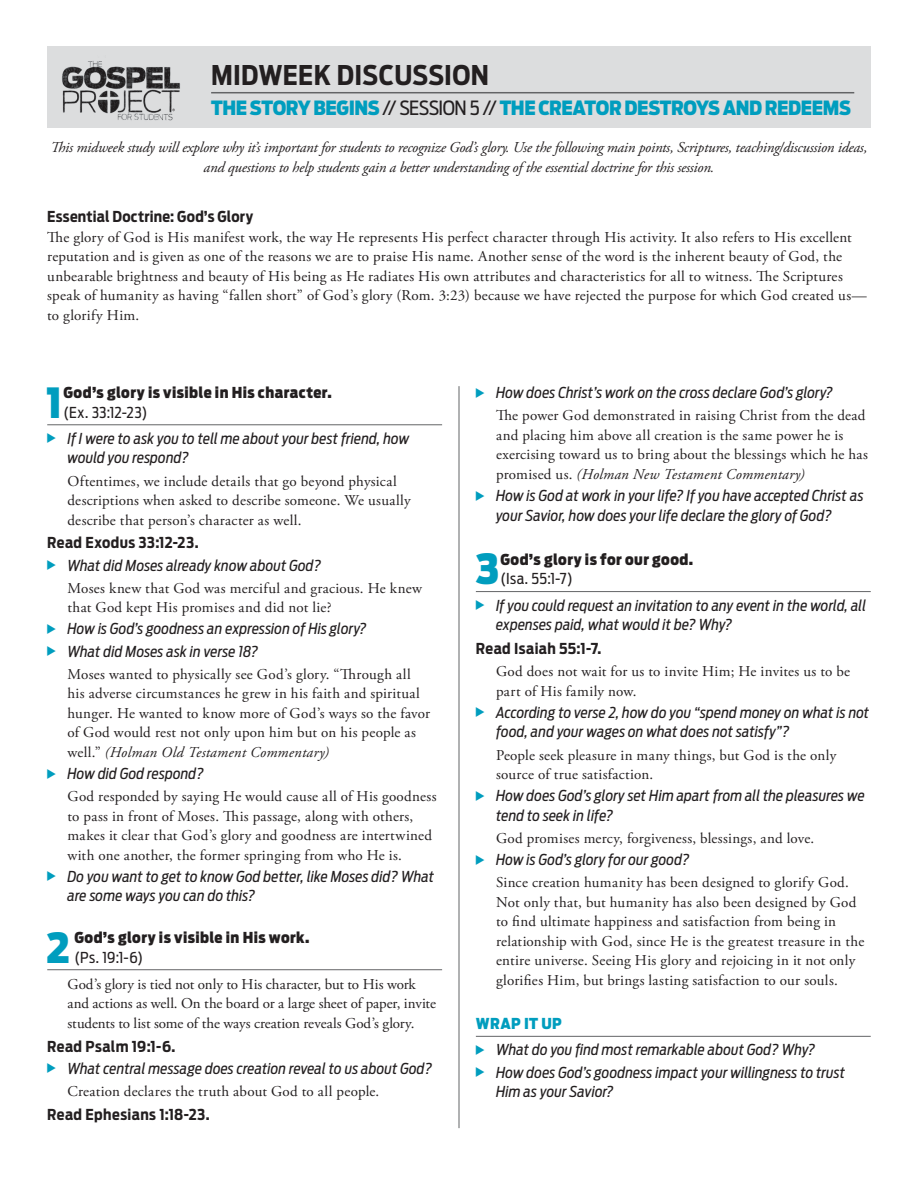
<style>
.page{position:relative;width:918px;height:1188px;background:#fff}
.page>*{position:absolute;margin:0;border:0;box-sizing:border-box;transform-origin:0 0}
.point{font:900 41.25px "Antenna Cond";color:#009dbe}
.t1{font:700 27px "Antenna Cond";letter-spacing:.01em;color:#231f20}
.session{font:900 19.5px "Antenna Cond";letter-spacing:-.02em;color:#009dbe}
.body_noindent{font:15px/19.5px "Adobe Garamond Pro";letter-spacing:.02em;color:#231f20}
.t2{font:italic 15px/19.5px "Antenna Cond";letter-spacing:.01em;color:#231f20}
.directions{font:italic 15px/19.5px "Adobe Garamond Pro";letter-spacing:-.015em;color:#231f20;text-align:center}
.body_noindent-2{font:15px/19.5px "Adobe Garamond Pro";letter-spacing:-.005em;color:#231f20}
.read_scripture{font:700 15px "Antenna Cond";letter-spacing:.02em;color:#231f20}
.point-2{font:900 15px/19.5px "Antenna Cond";letter-spacing:.03em;color:#231f20}
.body_indent{font:15px "Adobe Garamond Pro";letter-spacing:.01em;color:#231f20}
.t3{font:15px "Antenna Cond";letter-spacing:.02em;color:#231f20}
.subhead{font:900 15px "Antenna Cond";letter-spacing:.025em;color:#009dbe}
.s1{font-weight:400;color:#231f20}
.s2{font-style:italic}
.s3{font-weight:400}
</style>
<div class="page">
<div style="left:47px;top:47px;width:824px;height:81px;background:#dcddde"></div>
<hr style="left:47px;top:424px;width:395px;height:1px;background:#636466">
<hr style="left:47px;top:969px;width:395px;height:1px;background:#636466">
<hr style="left:211px;top:92px;width:643px;height:1px;background:#636466">
<hr style="left:476px;top:591px;width:395px;height:1px;background:#636466">
<hr style="left:476px;top:1036px;width:395px;height:1px;background:#636466">
<img style="left:88px;top:61px;width:14px;height:4px">
<img style="left:62px;top:65px;width:118px;height:48px">
<img style="left:106px;top:113px;width:67px;height:8px">
<hr style="left:459px;top:386px;width:1px;height:742px;background:#636466">
<p class="t1" style="left:211px;top:59px;width:280px">MIDWEEK DISCUSSION</p>
<p class="session" style="left:211px;top:97px;width:641px">THE STORY BEGINS <span class="s1">// SESSION 5 //</span> THE CREATOR DESTROYS AND REDEEMS</p>
<p class="directions" style="left:51px;top:138px;width:818px">This midweek study will explore why it’s important for students to recognize God’s glory. Use the following main points, Scriptures, teaching/discussion ideas, and questions to help students gain a better understanding of the essential doctrine for this session.</p>
<p class="read_scripture" style="left:47px;top:208px;width:207px">Essential Doctrine: God’s Glory</p>
<p class="body_noindent" style="left:47px;top:228px;width:821px">The glory of God is His manifest work, the way He represents His perfect character through His activity. It also refers to His excellent reputation and is given as one of the reasons we are to praise His name. Another sense of the word is the inherent beauty of God, the unbearable brightness and beauty of His being as He radiates His own attributes and characteristics for all to witness. The Scriptures speak of humanity as having “fallen short” of God’s glory (Rom. 3:23) because we have rejected the purpose for which God created us— to glorify Him.</p>
<h1 class="point" style="left:46px;top:378px;width:18px">1</h1>
<p class="point-2" style="left:63px;top:383px;width:270px">God’s glory is visible in His character.</p>
<p class="t3" style="left:63px;top:403px;width:86px">(Ex. 33:12-23)</p>
<p class="t2" style="left:68px;top:429px;width:343px">If I were to ask you to tell me about your best friend, how would you respond?</p>
<p class="body_noindent" style="left:68px;top:472px;width:345px">Oftentimes, we include details that go beyond physical descriptions when asked to describe someone. We usually describe that person’s character as well.</p>
<p class="read_scripture" style="left:47px;top:534px;width:153px">Read Exodus 33:12-23.</p>
<p class="t2" style="left:68px;top:555px;width:255px">What did Moses already know about God?</p>
<p class="body_noindent" style="left:68px;top:579px;width:356px">Moses knew that God was merciful and gracious. He knew that God kept His promises and did not lie?</p>
<p class="t2" style="left:68px;top:618px;width:301px;line-height:22.2px">How is God’s goodness an expression of His glory?<br>What did Moses ask in verse 18?</p>
<p class="body_noindent" style="left:68px;top:665px;width:364px">Moses wanted to physically see God’s glory. “Through all his adverse circumstances he grew in his faith and spiritual hunger. He wanted to know more of God’s ways so the favor of God would rest not only upon him but on his people as well.” <span class="s2">(Holman Old Testament Commentary)</span></p>
<p class="t2" style="left:68px;top:764px;width:138px">How did God respond?</p>
<p class="body_noindent" style="left:68px;top:787px;width:371px">God responded by saying He would cause all of His goodness to pass in front of Moses. This passage, along with others, makes it clear that God’s glory and goodness are intertwined with one another, the former springing from who He is.</p>
<p class="t2" style="left:68px;top:867px;width:368px">Do you want to get to know God better, like Moses did? What are some ways you can do this?</p>
<h1 class="point" style="left:47px;top:923px;width:25px">2</h1>
<p class="point-2" style="left:74px;top:928px;width:237px">God’s glory is visible in His work.</p>
<p class="t3" style="left:74px;top:948px;width:70px">(Ps. 19:1-6)</p>
<p class="body_noindent-2" style="left:68px;top:975px;width:370px">God’s glory is tied not only to His character, but to His work and actions as well. On the board or a large sheet of paper, invite students to list some of the ways creation reveals God’s glory.</p>
<p class="read_scripture" style="left:47px;top:1037px;width:130px">Read Psalm 19:1-6.</p>
<p class="t2" style="left:68px;top:1059px;width:366px">What central message does creation reveal to us about God?</p>
<p class="body_noindent" style="left:68px;top:1082px;width:313px">Creation declares the truth about God to all people.</p>
<p class="read_scripture" style="left:47px;top:1105px;width:164px">Read Ephesians 1:18-23.</p>
<p class="t2" style="left:496px;top:383px;width:338px">How does Christ’s work on the cross declare God’s glory?</p>
<p class="body_noindent" style="left:496px;top:406px;width:373px">The power God demonstrated in raising Christ from the dead and placing him above all creation is the same power he is exercising toward us to bring about the blessings which he has promised us. <span class="s2">(Holman New Testament Commentary)</span></p>
<p class="t2" style="left:496px;top:486px;width:369px">How is God at work in your life? If you have accepted Christ as your Savior, how does your life declare the glory of God?</p>
<p class="point" style="left:475px;top:545px;width:25px">3</p>
<p class="point-2" style="left:500px;top:550px;width:194px">God’s glory is for our good. <span class="s3">(Isa. 55:1-7)</span></p>
<p class="t2" style="left:496px;top:596px;width:372px">If you could request an invitation to any event in the world, all expenses paid, what would it be? Why?</p>
<p class="read_scripture" style="left:476px;top:640px;width:127px">Read Isaiah 55:1-7.</p>
<p class="body_noindent" style="left:496px;top:662px;width:356px">God does not wait for us to invite Him; He invites us to be part of His family now.</p>
<p class="t2" style="left:496px;top:703px;width:375px">According to verse 2, how do you “spend money on what is not food, and your wages on what does not satisfy”?</p>
<p class="body_noindent" style="left:496px;top:746px;width:342px">People seek pleasure in many things, but God is the only source of true satisfaction.</p>
<p class="t2" style="left:496px;top:786px;width:370px">How does God’s glory set Him apart from all the pleasures we tend to seek in life?</p>
<p class="body_indent" style="left:496px;top:829px;width:320px">God promises mercy, forgiveness, blessings, and love.</p>
<p class="t2" style="left:496px;top:850px;width:195px">How is God’s glory for our good?</p>
<p class="body_noindent" style="left:496px;top:873px;width:370px">Since creation humanity has been designed to glorify God.<br>Not only that, but humanity has also been designed by God to find ultimate happiness and satisfaction from being in relationship with God, since He is the greatest treasure in the entire universe. Seeing His glory and rejoicing in it not only glorifies Him, but brings lasting satisfaction to our souls.</p>
<p class="subhead" style="left:476px;top:1015px;width:88px">WRAP IT UP</p>
<p class="t2" style="left:496px;top:1040px;width:321px">What do you find most remarkable about God? Why?</p>
<p class="t2" style="left:496px;top:1063px;width:351px">How does God’s goodness impact your willingness to trust<br>Him as your Savior?</p>
</div>
